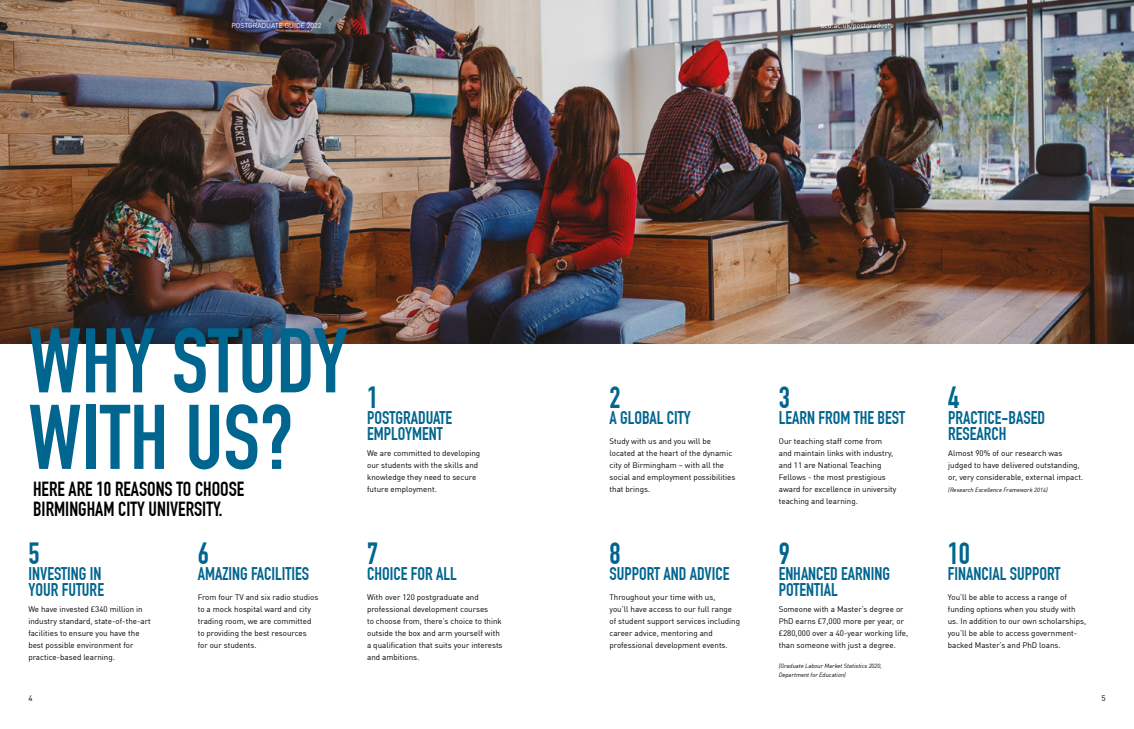
<style>
.page{position:relative;width:1134px;height:729px;background:#fff}
.page>*{position:absolute;margin:0;border:0;box-sizing:border-box;transform-origin:0 0}
.t1{font:700 90px "DIN Condensed";color:#00658f}
.t2{font:700 30px "DIN Condensed";color:#00658f}
.t3{font:700 20px/20px "DIN Condensed";color:#000}
.t4{font:700 18px/16px "DIN Condensed";color:#00658f}
.t5{font:8px/12px "DIN Offc";color:#000}
.t6{font:7px "DIN Offc";color:#fff}
.t7{font:italic 6px "DIN Offc";color:#000}
</style>
<div class="page">
<img style="left:0;top:0;width:1134px;height:343px">
<p class="t6" style="left:231px;top:21px;width:91px">POSTGRADUATE GUIDE 2022</p>
<p class="t6" style="left:821px;top:21px;width:75px">bcu.ac.uk/postgraduate</p>
<p class="t1" style="left:28px;top:308px;width:321px">WHY STUDY</p>
<p class="t1" style="left:28px;top:384px;width:266px">WITH US?</p>
<p class="t3" style="left:33px;top:479px;width:213px">HERE ARE 10 REASONS TO CHOOSE<br>BIRMINGHAM CITY UNIVERSITY.</p>
<p class="t2" style="left:28px;top:536px;width:13px">5</p>
<p class="t4" style="left:28px;top:566px;width:77px">INVESTING IN<br>YOUR FUTURE</p>
<p class="t5" style="left:28px;top:603px;width:124px">We have invested £340 million in industry standard, state-of-the-art facilities to ensure you have the best possible environment for practice-based learning.</p>
<p class="t2" style="left:198px;top:536px;width:13px">6</p>
<p class="t4" style="left:198px;top:566px;width:113px">AMAZING FACILITIES</p>
<p class="t5" style="left:198px;top:591px;width:122px">From four TV and six radio studios to a mock hospital ward and city trading room, we are committed to providing the best resources for our students.</p>
<p class="t2" style="left:367px;top:380px;width:13px">1</p>
<p class="t4" style="left:367px;top:410px;width:87px">POSTGRADUATE<br>EMPLOYMENT</p>
<p class="t5" style="left:367px;top:447px;width:115px">We are committed to developing our students with the skills and knowledge they need to secure future employment.</p>
<p class="t2" style="left:367px;top:536px;width:13px">7</p>
<p class="t4" style="left:367px;top:566px;width:91px">CHOICE FOR ALL</p>
<p class="t5" style="left:367px;top:591px;width:137px">With over 120 postgraduate and professional development courses<br>to choose from, there’s choice to think outside the box and arm yourself with a qualification that suits your interests and ambitions.</p>
<p class="t2" style="left:609px;top:380px;width:13px">2</p>
<p class="t4" style="left:609px;top:410px;width:83px">A GLOBAL CITY</p>
<p class="t5" style="left:609px;top:435px;width:127px">Study with us and you will be located at the heart of the dynamic city of Birmingham – with all the social and employment possibilities that brings.</p>
<p class="t2" style="left:609px;top:536px;width:13px">8</p>
<p class="t4" style="left:609px;top:566px;width:121px">SUPPORT AND ADVICE</p>
<p class="t5" style="left:609px;top:591px;width:132px">Throughout your time with us,<br>you’ll have access to our full range of student support services including career advice, mentoring and professional development events.</p>
<p class="t2" style="left:779px;top:380px;width:13px">3</p>
<p class="t4" style="left:779px;top:410px;width:128px">LEARN FROM THE BEST</p>
<p class="t5" style="left:779px;top:435px;width:119px">Our teaching staff come from and maintain links with industry, and 11 are National Teaching<br>Fellows - the most prestigious award for excellence in university teaching and learning.</p>
<p class="t2" style="left:779px;top:536px;width:13px">9</p>
<p class="t4" style="left:779px;top:566px;width:113px">ENHANCED EARNING<br>POTENTIAL</p>
<p class="t5" style="left:779px;top:603px;width:131px">Someone with a Master’s degree or PhD earns £7,000 more per year, or £280,000 over a 40-year working life, than someone with just a degree.</p>
<p class="t7" style="left:779px;top:661px;width:105px">(Graduate Labour Market Statistics 2020,</p>
<p class="t7" style="left:779px;top:671px;width:69px">Department for Education)</p>
<p class="t2" style="left:948px;top:380px;width:13px">4</p>
<p class="t4" style="left:948px;top:410px;width:98px">PRACTICE-BASED<br>RESEARCH</p>
<p class="t5" style="left:948px;top:447px;width:136px">Almost 90% of our research was judged to have delivered outstanding, or, very considerable, external impact.</p>
<p class="t7" style="left:948px;top:486px;width:101px">(Research Excellence Framework 2014)</p>
<p class="t2" style="left:948px;top:536px;width:24px">10</p>
<p class="t4" style="left:948px;top:566px;width:114px">FINANCIAL SUPPORT</p>
<p class="t5" style="left:948px;top:591px;width:140px">You’ll be able to access a range of funding options when you study with us. In addition to our own scholarships, you’ll be able to access government&shy;backed Master’s and PhD loans.</p>
<p class="t5" style="left:28px;top:691px;width:6px">4</p>
<p class="t5" style="left:1101px;top:691px;width:6px">5</p>
</div>
